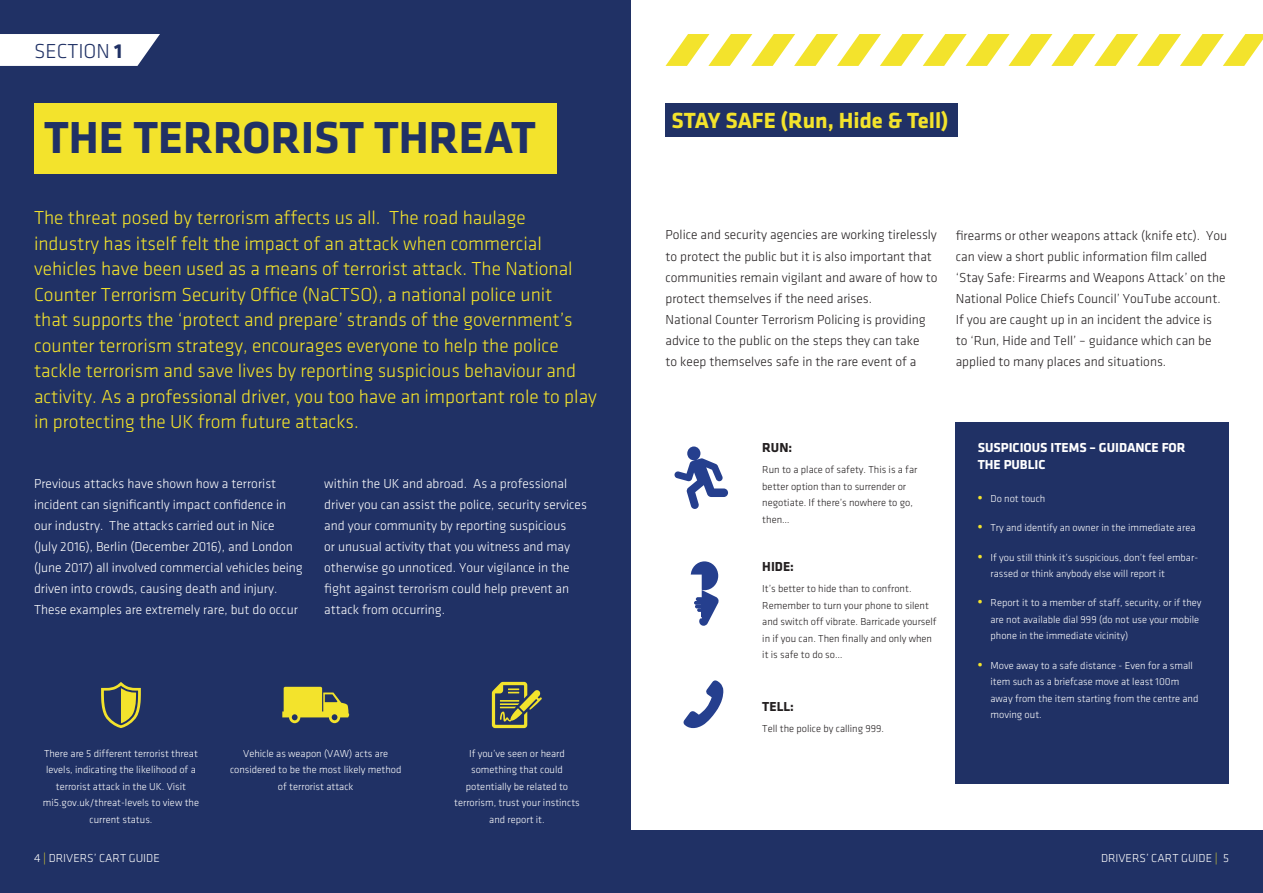
<style>
.page{position:relative;width:1263px;height:893px;background:#203165}
.page>*{position:absolute;margin:0;border:0;box-sizing:border-box;transform-origin:0 0}
.t1{font:700 46.5px "Klavika";color:#203165}
.t2{font:700 22.8px "Klavika";color:#f3e32c}
.t3{font:300 21px "Klavika";color:#203165}
.t4{font:300 19.5px/25.5px "Klavika";color:#f3e32c}
.t5{font:300 13.5px/21px "Klavika";color:#231f20}
.t6{font:300 13.5px/21px "Klavika";color:#fff}
.t7{font:700 13.5px/16.2px "Klavika";color:#fff}
.t8{font:700 13.5px "Klavika";color:#231f20}
.t9{font:300 12px "Klavika";color:#fff}
.t10{font:300 10.5px/16.5px "Klavika";color:#fff;text-align:center}
.t11{font:300 10.5px/16.5px "Klavika";color:#231f20}
.s1{font-weight:700}
.s2{font-weight:700;font-size:13.5px;color:#f3e32c}
.s3{color:#f3e32c}
</style>
<div class="page">
<div style="left:631px;top:0;width:632px;height:829px;background:#fff"></div>
<svg style="left:665px;top:34px;width:598px;height:32px"></svg>
<div style="left:34px;top:103px;width:522px;height:71px;background:#f3e32c"></div>
<svg style="left:0;top:34px;width:160px;height:32px;background:#eeeff3"></svg>
<svg style="left:282px;top:687px;width:67px;height:36px"></svg>
<svg style="left:492px;top:682px;width:50px;height:46px"></svg>
<svg style="left:101px;top:682px;width:40px;height:46px"></svg>
<div style="left:665px;top:103px;width:293px;height:34px;background:#203165"></div>
<svg style="left:674px;top:446px;width:54px;height:63px"></svg>
<div style="left:691px;top:561px;width:27px;height:29px;background:#253f8e;border-radius:50%"></div>
<div style="left:674px;top:575px;width:28px;height:43px;background:#fff"></div>
<hr style="left:694px;top:601px;width:11px;height:4px;background:#3f569b;border-radius:2px">
<svg style="left:695px;top:589px;width:24px;height:37px"></svg>
<div style="left:702px;top:600px;width:8px;height:16px;background:#253f8e"></div>
<svg style="left:683px;top:680px;width:40px;height:48px"></svg>
<div style="left:956px;top:422px;width:273px;height:361px;background:#203165"></div>
<h3 class="t3" style="left:34px;top:40px;width:90px">SECTION <span class="s1">1</span></h3>
<h1 class="t1" style="left:44px;top:113px;width:493px">THE TERRORIST THREAT</h1>
<p class="t4" style="left:34px;top:205px;width:564px">The threat posed by terrorism affects us all. The road haulage<br>industry has itself felt the impact of an attack when commercial vehicles have been used as a means of terrorist attack. The National Counter Terrorism Security Office (NaCTSO), a national police unit<br>that supports the ‘protect and prepare’ strands of the government’s counter terrorism strategy, encourages everyone to help the police tackle terrorism and save lives by reporting suspicious behaviour and activity. As a professional driver, you too have an important role to play in protecting the UK from future attacks.</p>
<p class="t6" style="left:34px;top:473px;width:270px">Previous attacks have shown how a terrorist incident can significantly impact confidence in our industry. The attacks carried out in Nice<br>(July 2016), Berlin (December 2016), and London (June 2017) all involved commercial vehicles being driven into crowds, causing death and injury.<br>These examples are extremely rare, but do occur</p>
<p class="t6" style="left:324px;top:473px;width:264px">within the UK and abroad. As a professional driver you can assist the police, security services and your community by reporting suspicious<br>or unusual activity that you witness and may otherwise go unnoticed. Your vigilance in the fight against terrorism could help prevent an attack from occurring.</p>
<p class="t10" style="left:230px;top:745px;width:173px">Vehicle as weapon (VAW) acts are considered to be the most likely method of terrorist attack</p>
<p class="t10" style="left:43px;top:745px;width:158px">There are 5 different terrorist threat levels, indicating the likelihood of a terrorist attack in the UK. Visit mi5.gov.uk/threat-levels to view the current status.</p>
<p class="t10" style="left:454px;top:745px;width:127px">If you’ve seen or heard something that could potentially be related to terrorism, trust your instincts and report it.</p>
<h2 class="t2" style="left:671px;top:108px;width:279px">STAY SAFE (Run, Hide &amp; Tell)</h2>
<p class="t5" style="left:665px;top:225px;width:274px">Police and security agencies are working tirelessly to protect the public but it is also important that communities remain vigilant and aware of how to protect themselves if the need arises.<br>National Counter Terrorism Policing is providing advice to the public on the steps they can take<br>to keep themselves safe in the rare event of a</p>
<p class="t5" style="left:956px;top:225px;width:273px">firearms or other weapons attack (knife etc). You can view a short public information film called ‘Stay Safe: Firearms and Weapons Attack’ on the National Police Chiefs Council’ YouTube account.<br>If you are caught up in an incident the advice is to ‘Run, Hide and Tell’ – guidance which can be applied to many places and situations.</p>
<p class="t8" style="left:762px;top:441px;width:31px">RUN:</p>
<p class="t11" style="left:762px;top:462px;width:157px">Run to a place of safety. This is a far better option than to surrender or negotiate. If there’s nowhere to go, then…</p>
<p class="t8" style="left:762px;top:559px;width:33px">HIDE:</p>
<p class="t11" style="left:762px;top:580px;width:176px">It’s better to hide than to confront.<br>Remember to turn your phone to silent and switch off vibrate. Barricade yourself in if you can. Then finally and only when it is safe to do so…</p>
<p class="t8" style="left:762px;top:699px;width:33px">TELL:</p>
<p class="t11" style="left:762px;top:720px;width:123px">Tell the police by calling 999.</p>
<p class="t7" style="left:978px;top:440px;width:209px">SUSPICIOUS ITEMS – GUIDANCE FOR<br>THE PUBLIC</p>
<p class="t10" style="left:978px;top:490px;width:69px"><span class="s2">•</span> Do not touch</p>
<p class="t10" style="left:978px;top:520px;width:219px"><span class="s2">•</span> Try and identify an owner in the immediate area</p>
<p class="t10" style="left:990px;top:549px;width:209px;text-align:left;text-indent:-13px"><span class="s2">•</span> If you still think it’s suspicious, don’t feel embar&shy;rassed or think anybody else will report it</p>
<p class="t10" style="left:990px;top:595px;width:213px;text-align:left;text-indent:-13px"><span class="s2">•</span> Report it to a member of staff, security, or if they are not available dial 999 (do not use your mobile phone in the immediate vicinity)</p>
<p class="t10" style="left:990px;top:657px;width:209px;text-align:left;text-indent:-13px"><span class="s2">•</span> Move away to a safe distance - Even for a small item such as a briefcase move at least 100m away from the item starting from the centre and moving out.</p>
<p class="t9" style="left:34px;top:852px;width:127px">4 <span class="s3">|</span> DRIVERS’ CART GUIDE</p>
<p class="t9" style="left:1101px;top:852px;width:129px">DRIVERS’ CART GUIDE <span class="s3">|</span> 5</p>
</div>
